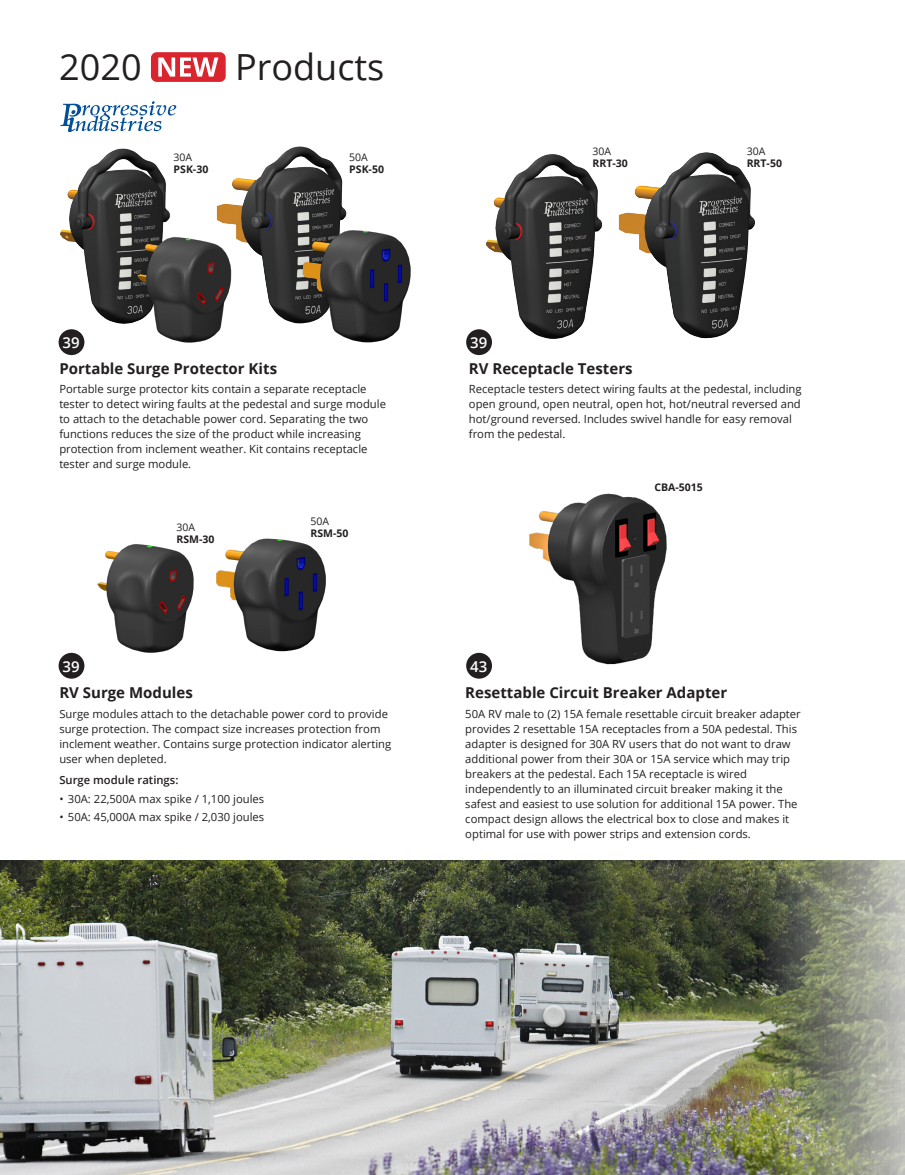
<style>
.page{position:relative;width:905px;height:1175px;background:#fff}
.page>*{position:absolute;margin:0;border:0;box-sizing:border-box;transform-origin:0 0}
.Table_Body_Bold{font:36px "Open Sans";color:#231f20}
.NP_product_heading{font:700 15px "Open Sans";color:#231f20}
.t1{font:600 15px "Open Sans";color:#fff}
.NP_body_copy{font:11.25px/15px "Open Sans";color:#231f20}
.Sub_heading{font:600 11.25px "Open Sans";color:#231f20}
.part___stacked_2{font:700 10.5px "Open Sans";color:#231f20}
.part___stacked{font:10.5px "Open Sans";color:#231f20}
.NP_part_no_w_descrip{font:700 10.5px "Open Sans";color:#231f20}
</style>
<div class="page">
<img style="left:60px;top:148px;width:110px;height:176px">
<img style="left:217px;top:147px;width:129px;height:176px">
<div style="left:151px;top:52px;width:75px;height:30px;background:#da252e;border-radius:6px"></div>
<svg style="left:158px;top:58px;width:60px;height:19px"></svg>
<img style="left:529px;top:493px;width:138px;height:172px">
<svg style="left:60px;top:101px;width:116px;height:31px"></svg>
<img style="left:128px;top:216px;width:114px;height:127px">
<img style="left:299px;top:222px;width:112px;height:121px">
<img style="left:97px;top:544px;width:97px;height:109px">
<img style="left:216px;top:538px;width:110px;height:114px">
<div style="left:465px;top:651px;width:28px;height:29px;background:#231f20;border-radius:50%"></div>
<div style="left:464px;top:650px;width:30px;height:31px;border:2px solid #fff;border-radius:50%"></div>
<svg style="left:57px;top:651px;width:29px;height:29px"></svg>
<div style="left:56px;top:650px;width:31px;height:31px;border:2px solid #fff;border-radius:50%"></div>
<svg style="left:465px;top:328px;width:28px;height:28px"></svg>
<div style="left:464px;top:327px;width:30px;height:30px;border:2px solid #fff;border-radius:50%"></div>
<div style="left:57px;top:328px;width:29px;height:28px;background:#231f20;border-radius:50%"></div>
<div style="left:56px;top:327px;width:31px;height:30px;border:2px solid #fff;border-radius:50%"></div>
<img style="left:0;top:860px;width:904px;height:314px">
<img style="left:471px;top:154px;width:132px;height:201px">
<img style="left:618px;top:152px;width:137px;height:186px">
<p class="Table_Body_Bold" style="left:59px;top:43px;width:84px">2020</p>
<p class="Table_Body_Bold" style="left:235px;top:43px;width:151px">Products</p>
<p class="part___stacked" style="left:174px;top:150px;width:20px">30A</p>
<p class="part___stacked_2" style="left:174px;top:162px;width:36px">PSK-30</p>
<p class="part___stacked" style="left:349px;top:150px;width:20px">50A</p>
<p class="part___stacked_2" style="left:349px;top:162px;width:36px">PSK-50</p>
<p class="t1" style="left:62px;top:333px;width:19px">39</p>
<p class="t1" style="left:470px;top:333px;width:19px">39</p>
<p class="part___stacked" style="left:592px;top:144px;width:20px">30A</p>
<p class="part___stacked_2" style="left:592px;top:155px;width:37px">RRT-30</p>
<p class="part___stacked" style="left:746px;top:144px;width:20px">30A</p>
<p class="part___stacked_2" style="left:746px;top:155px;width:37px">RRT-50</p>
<p class="NP_product_heading" style="left:59px;top:358px;width:219px">Portable Surge Protector Kits</p>
<p class="NP_body_copy" style="left:59px;top:381px;width:328px">Portable surge protector kits contain a separate receptacle tester to detect wiring faults at the pedestal and surge module to attach to the detachable power cord. Separating the two functions reduces the size of the product while increasing protection from inclement weather. Kit contains receptacle tester and surge module.</p>
<p class="part___stacked" style="left:176px;top:520px;width:20px">30A</p>
<p class="part___stacked_2" style="left:176px;top:531px;width:39px">RSM-30</p>
<p class="part___stacked" style="left:310px;top:514px;width:20px">50A</p>
<p class="part___stacked_2" style="left:310px;top:525px;width:39px">RSM-50</p>
<p class="NP_product_heading" style="left:469px;top:358px;width:165px">RV Receptacle Testers</p>
<p class="NP_body_copy" style="left:469px;top:381px;width:334px">Receptacle testers detect wiring faults at the pedestal, including open ground, open neutral, open hot, hot/neutral reversed and hot/ground reversed. Includes swivel handle for easy removal from the pedestal.</p>
<p class="NP_part_no_w_descrip" style="left:654px;top:480px;width:50px">CBA-5015</p>
<p class="t1" style="left:62px;top:656px;width:19px">39</p>
<p class="t1" style="left:470px;top:656px;width:19px">43</p>
<p class="NP_product_heading" style="left:59px;top:682px;width:135px">RV Surge Modules</p>
<p class="NP_body_copy" style="left:59px;top:705px;width:333px">Surge modules attach to the detachable power cord to provide surge protection. The compact size increases protection from inclement weather. Contains surge protection indicator alerting user when depleted.</p>
<p class="Sub_heading" style="left:59px;top:772px;width:121px">Surge module ratings:</p>
<p class="NP_body_copy" style="left:59px;top:790px;width:206px">• 30A: 22,500A max spike / 1,100 joules</p>
<p class="NP_body_copy" style="left:59px;top:809px;width:206px">• 50A: 45,000A max spike / 2,030 joules</p>
<p class="NP_product_heading" style="left:465px;top:682px;width:263px">Resettable Circuit Breaker Adapter</p>
<p class="NP_body_copy" style="left:465px;top:705px;width:337px">50A RV male to (2) 15A female resettable circuit breaker adapter provides 2 resettable 15A receptacles from a 50A pedestal. This adapter is designed for 30A RV users that do not want to draw additional power from their 30A or 15A service which may trip breakers at the pedestal. Each 15A receptacle is wired independently to an illuminated circuit breaker making it the safest and easiest to use solution for additional 15A power. The compact design allows the electrical box to close and makes it optimal for use with power strips and extension cords.</p>
</div>
